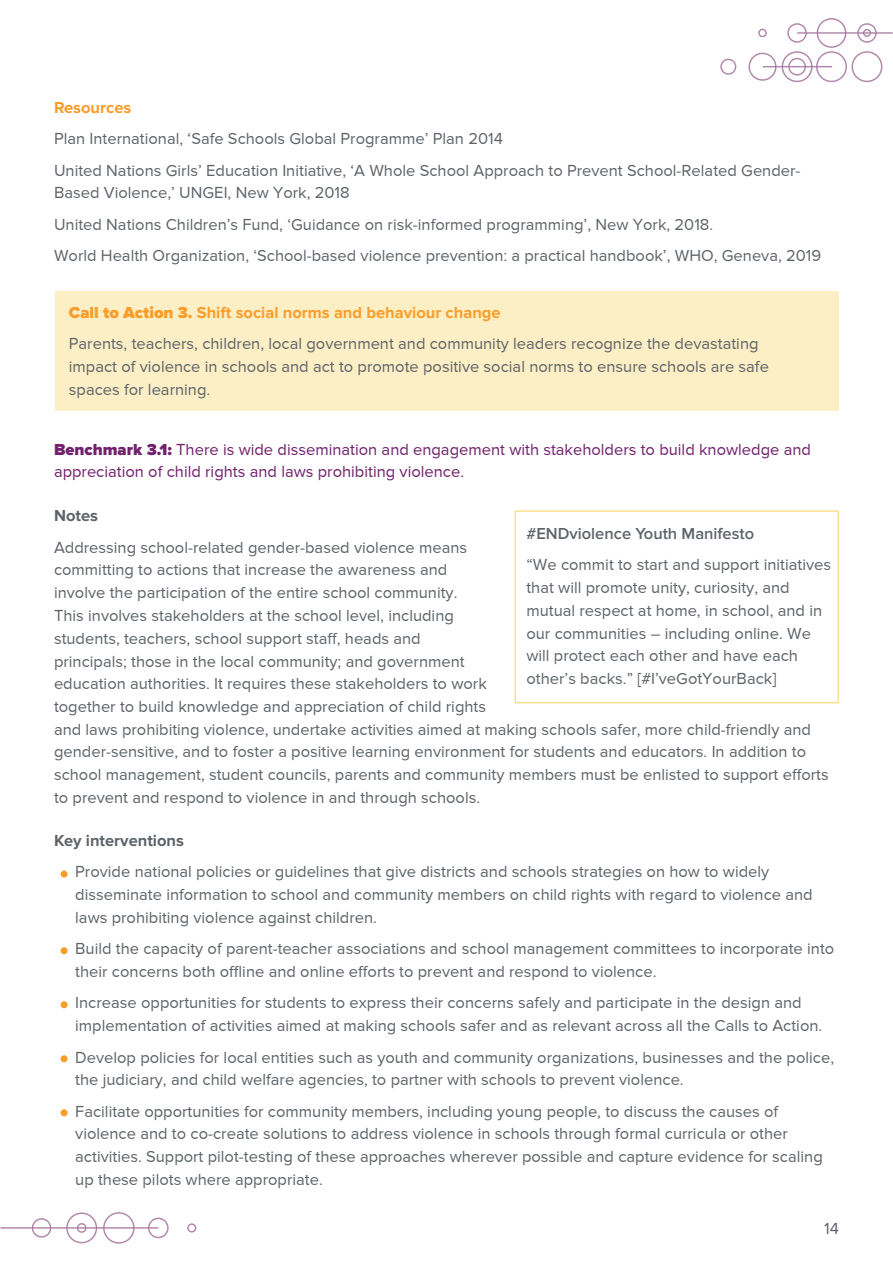
<style>
.page{position:relative;width:893px;height:1263px;background:#fff}
.page>*{position:absolute;margin:0;border:0;box-sizing:border-box;transform-origin:0 0}
.t1{font:16.5px/22.8px "Proxima Nova";color:#5f646a}
.t2{font:16.5px/22.8px "Proxima Nova";color:#72226d}
.t3{font:600 16.5px "Proxima Nova";color:#5f646a}
.t4{font:700 16.5px "Proxima Nova";color:#5f646a}
.t5{font:700 16.5px "Proxima Nova";color:#f99d2a}
.s1{font-weight:900;color:#f99d2a}
.s2{font-weight:700;color:#f99d2a}
.s3{font-weight:900}
</style>
<div class="page">
<svg style="left:187px;top:1223px;width:9px;height:9px"></svg>
<svg style="left:0;top:1212px;width:169px;height:32px"></svg>
<svg style="left:720px;top:59px;width:16px;height:16px"></svg>
<svg style="left:748px;top:18px;width:145px;height:64px"></svg>
<div style="left:55px;top:291px;width:783px;height:120px;background:#fdefc5"></div>
<div style="left:514px;top:510px;width:325px;height:193px;border:2px solid #fbe08b"></div>
<div style="left:61px;top:870px;width:7px;height:7px;background:#f99d2a;border-radius:50%"></div>
<div style="left:61px;top:947px;width:7px;height:7px;background:#f99d2a;border-radius:50%"></div>
<div style="left:61px;top:1001px;width:7px;height:7px;background:#f99d2a;border-radius:50%"></div>
<div style="left:61px;top:1055px;width:7px;height:7px;background:#f99d2a;border-radius:50%"></div>
<div style="left:61px;top:1109px;width:7px;height:7px;background:#f99d2a;border-radius:50%"></div>
<p class="t5" style="left:54px;top:100px;width:79px">Resources</p>
<p class="t1" style="left:54px;top:123px;width:748px;line-height:31.3px">Plan International, ‘Safe Schools Global Programme’ Plan 2014<br>United Nations Girls’ Education Initiative, ‘A Whole School Approach to Prevent School-Related Gender-</p>
<p class="t1" style="left:54px;top:177px;width:769px;line-height:31.3px">Based Violence,’ UNGEI, New York, 2018<br>United Nations Children’s Fund, ‘Guidance on risk-informed programming’, New York, 2018.<br>World Health Organization, ‘School-based violence prevention: a practical handbook’, WHO, Geneva, 2019</p>
<p class="t1" style="left:69px;top:297px;width:691px;line-height:31.3px"><span class="s1">Call to Action 3.</span> <span class="s2">Shift social norms and behaviour change<br></span>Parents, teachers, children, local government and community leaders recognize the devastating</p>
<p class="t1" style="left:69px;top:355px;width:702px">impact of violence in schools and act to promote positive social norms to ensure schools are safe spaces for learning.</p>
<p class="t2" style="left:54px;top:438px;width:759px"><span class="s3">Benchmark 3.1:</span> There is wide dissemination and engagement with stakeholders to build knowledge and appreciation of child rights and laws prohibiting violence.</p>
<p class="t4" style="left:54px;top:508px;width:46px">Notes</p>
<p class="t1" style="left:54px;top:535px;width:434px">Addressing school-related gender-based violence means committing to actions that increase the awareness and involve the participation of the entire school community.<br>This involves stakeholders at the school level, including students, teachers, school support staff, heads and principals; those in the local community; and government education authorities. It requires these stakeholders to work together to build knowledge and appreciation of child rights</p>
<p class="t3" style="left:526px;top:524px;width:229px">#ENDviolence Youth Manifesto</p>
<p class="t1" style="left:526px;top:553px;width:306px">“We commit to start and support initiatives that will promote unity, curiosity, and mutual respect at home, in school, and in our communities – including online. We will protect each other and have each other’s backs.” [#I’veGotYourBack]</p>
<p class="t1" style="left:54px;top:717px;width:776px">and laws prohibiting violence, undertake activities aimed at making schools safer, more child-friendly and gender-sensitive, and to foster a positive learning environment for students and educators. In addition to school management, student councils, parents and community members must be enlisted to support efforts to prevent and respond to violence in and through schools.</p>
<p class="t4" style="left:54px;top:833px;width:132px">Key interventions</p>
<p class="t1" style="left:75px;top:860px;width:739px">Provide national policies or guidelines that give districts and schools strategies on how to widely disseminate information to school and community members on child rights with regard to violence and laws prohibiting violence against children.</p>
<p class="t1" style="left:75px;top:937px;width:760px">Build the capacity of parent-teacher associations and school management committees to incorporate into their concerns both offline and online efforts to prevent and respond to violence.</p>
<p class="t1" style="left:75px;top:991px;width:749px">Increase opportunities for students to express their concerns safely and participate in the design and implementation of activities aimed at making schools safer and as relevant across all the Calls to Action.</p>
<p class="t1" style="left:75px;top:1045px;width:760px">Develop policies for local entities such as youth and community organizations, businesses and the police, the judiciary, and child welfare agencies, to partner with schools to prevent violence.</p>
<p class="t1" style="left:75px;top:1099px;width:749px">Facilitate opportunities for community members, including young people, to discuss the causes of violence and to co-create solutions to address violence in schools through formal curricula or other activities. Support pilot-testing of these approaches wherever possible and capture evidence for scaling up these pilots where appropriate.</p>
<p class="t1" style="left:824px;top:1217px;width:16px">14</p>
</div>
